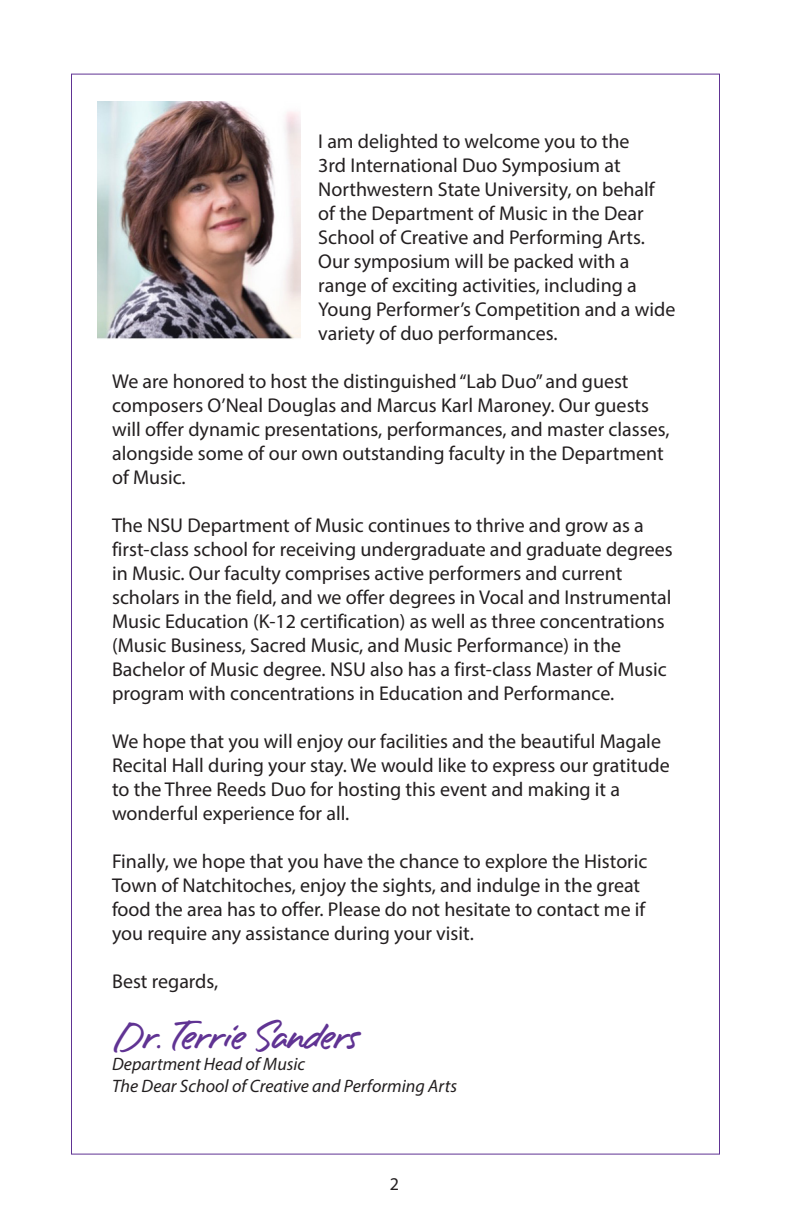
<style>
.page{position:relative;width:792px;height:1224px;background:#fff}
.page>*{position:absolute;margin:0;border:0;box-sizing:border-box;transform-origin:0 0}
.Body_text{font:30px "Hello America";color:#603393}
.Body_text-2{font:20px/24px "Myriad Pro";color:#231f20}
.Body_text-3{font:italic 18px "Myriad Pro";color:#231f20}
.t1{font:18px "Myriad Pro";color:#231f20}
</style>
<div class="page">
<img style="left:98px;top:102px;width:202px;height:237px">
<p class="Body_text-2" style="left:318px;top:129px;width:359px">I am delighted to welcome you to the<br>3rd International Duo Symposium at Northwestern State University, on behalf of the Department of Music in the Dear School of Creative and Performing Arts.<br>Our symposium will be packed with a range of exciting activities, including a Young Performer’s Competition and a wide variety of duo performances.</p>
<p class="Body_text-2" style="left:112px;top:369px;width:559px">We are honored to host the distinguished “Lab Duo” and guest composers O’Neal Douglas and Marcus Karl Maroney. Our guests will offer dynamic presentations, performances, and master classes, alongside some of our own outstanding faculty in the Department of Music.</p>
<p class="Body_text-2" style="left:112px;top:513px;width:562px">The NSU Department of Music continues to thrive and grow as a first-class school for receiving undergraduate and graduate degrees in Music. Our faculty comprises active performers and current scholars in the field, and we offer degrees in Vocal and Instrumental Music Education (K-12 certification) as well as three concentrations (Music Business, Sacred Music, and Music Performance) in the Bachelor of Music degree. NSU also has a first-class Master of Music program with concentrations in Education and Performance.</p>
<p class="Body_text-2" style="left:112px;top:729px;width:559px">We hope that you will enjoy our facilities and the beautiful Magale Recital Hall during your stay. We would like to express our gratitude to the Three Reeds Duo for hosting this event and making it a wonderful experience for all.</p>
<p class="Body_text-2" style="left:112px;top:849px;width:537px">Finally, we hope that you have the chance to explore the Historic Town of Natchitoches, enjoy the sights, and indulge in the great food the area has to offer. Please do not hesitate to contact me if you require any assistance during your visit.</p>
<p class="Body_text-2" style="left:112px;top:969px;width:108px">Best regards,</p>
<p class="Body_text" style="left:112px;top:1021px;width:247px">Dr. Terrie Sanders</p>
<p class="Body_text-3" style="left:112px;top:1053px;width:195px">Department Head of Music</p>
<p class="Body_text-3" style="left:112px;top:1075px;width:346px">The Dear School of Creative and Performing Arts</p>
<p class="t1" style="left:390px;top:1172px;width:11px">2</p>
</div>
